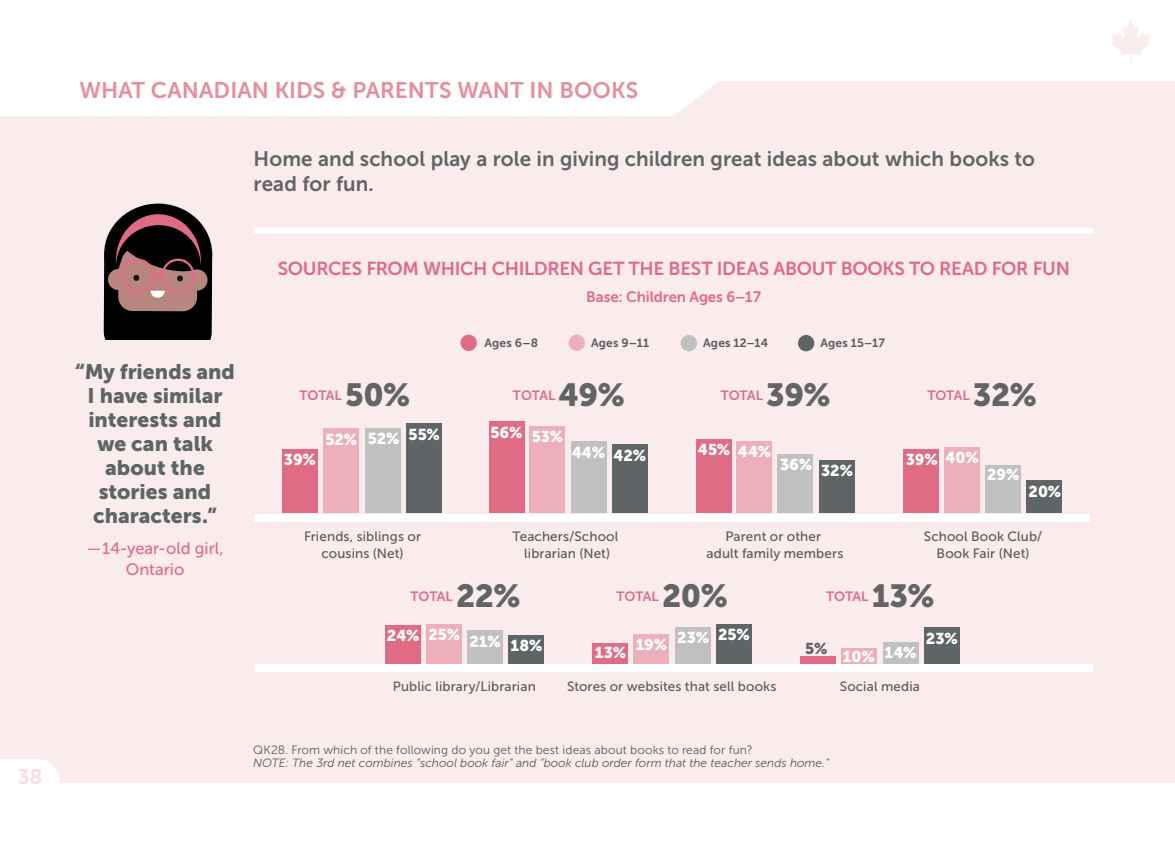
<style>
.page{position:relative;width:1175px;height:864px;background:#fff}
.page>*{position:absolute;margin:0;border:0;box-sizing:border-box;transform-origin:0 0}
.t1{font:31.8px "Museo Sans 900";letter-spacing:-.01em;color:#636466}
.t2{font:22.5px "Museo Sans 700";color:#e68d9e}
.t3{font:21px/25.5px "Museo Sans 700";letter-spacing:.005em;color:#636466}
.t4{font:21px/24px "Museo Sans 900";color:#5f6467;text-align:center}
.t5{font:21px "Museo Sans 700";color:#f6dddf}
.t6{font:18.75px "Museo Sans 700";letter-spacing:-.015em;color:#e06b85}
.t7{font:16.5px/21px "Museo Sans 500";color:#e06b85;text-align:center}
.t8{font:15.75px "Museo Sans 900";color:#fff}
.t9{font:15.75px "Museo Sans 900";color:#636466}
.t10{font:15px "Museo Sans 700";letter-spacing:-.005em;color:#e06b85}
.t11{font:13.5px/16.5px "Museo Sans 500";letter-spacing:.01em;color:#58595b;text-align:center}
.t12{font:13.5px "Museo Sans 700";letter-spacing:-.005em;color:#e06b85}
.t13{font:italic 12px "Museo Sans 300";color:#58595b}
.t14{font:12px "Museo Sans 300";letter-spacing:.015em;color:#58595b}
.t15{font:12px "Museo Sans 700";letter-spacing:.015em;color:#58595b}
</style>
<div class="page">
<div style="left:0;top:81px;width:1174px;height:702px;background:#faeced"></div>
<svg style="left:1111px;top:21px;width:39px;height:44px"></svg>
<div style="left:253px;top:228px;width:840px;height:6px;background:#fff"></div>
<div style="left:406px;top:423px;width:35px;height:90px;background:#5f6467"></div>
<div style="left:612px;top:444px;width:35px;height:69px;background:#5f6467"></div>
<div style="left:818px;top:461px;width:36px;height:52px;background:#5f6467"></div>
<div style="left:1026px;top:480px;width:36px;height:33px;background:#5f6467"></div>
<div style="left:508px;top:635px;width:36px;height:30px;background:#5f6467"></div>
<div style="left:715px;top:624px;width:36px;height:41px;background:#5f6467"></div>
<div style="left:923px;top:627px;width:36px;height:38px;background:#5f6467"></div>
<div style="left:365px;top:428px;width:36px;height:85px;background:#c1c0c1"></div>
<div style="left:571px;top:441px;width:36px;height:72px;background:#c1c0c1"></div>
<div style="left:777px;top:454px;width:36px;height:59px;background:#c1c0c1"></div>
<div style="left:985px;top:465px;width:36px;height:48px;background:#c1c0c1"></div>
<div style="left:467px;top:630px;width:36px;height:35px;background:#c1c0c1"></div>
<div style="left:674px;top:627px;width:36px;height:38px;background:#c1c0c1"></div>
<div style="left:883px;top:642px;width:36px;height:23px;background:#c1c0c1"></div>
<div style="left:323px;top:428px;width:36px;height:85px;background:#edb0ba"></div>
<div style="left:529px;top:426px;width:36px;height:87px;background:#edb0ba"></div>
<div style="left:736px;top:441px;width:36px;height:72px;background:#edb0ba"></div>
<div style="left:944px;top:447px;width:36px;height:66px;background:#edb0ba"></div>
<div style="left:426px;top:624px;width:36px;height:41px;background:#edb0ba"></div>
<div style="left:633px;top:634px;width:36px;height:31px;background:#edb0ba"></div>
<div style="left:840px;top:648px;width:36px;height:17px;background:#edb0ba"></div>
<div style="left:282px;top:449px;width:36px;height:64px;background:#e06b85"></div>
<div style="left:488px;top:421px;width:36px;height:92px;background:#e06b85"></div>
<div style="left:695px;top:439px;width:36px;height:74px;background:#e06b85"></div>
<div style="left:903px;top:449px;width:36px;height:64px;background:#e06b85"></div>
<div style="left:385px;top:625px;width:36px;height:40px;background:#e06b85"></div>
<div style="left:592px;top:643px;width:36px;height:22px;background:#e06b85"></div>
<div style="left:800px;top:656px;width:35px;height:9px;background:#e06b85"></div>
<div style="left:254px;top:664px;width:838px;height:8px;background:#fff"></div>
<div style="left:254px;top:514px;width:836px;height:7px;background:#fff"></div>
<div style="left:460px;top:335px;width:17px;height:16px;background:#e06b85;border-radius:50%"></div>
<div style="left:568px;top:335px;width:17px;height:16px;background:#edb0ba;border-radius:50%"></div>
<div style="left:680px;top:335px;width:17px;height:16px;background:#c1c0c1;border-radius:50%"></div>
<div style="left:798px;top:335px;width:16px;height:16px;background:#5f6467;border-radius:50%"></div>
<svg style="left:104px;top:203px;width:108px;height:136px"></svg>
<svg style="left:0;top:759px;width:60px;height:24px"></svg>
<div style="left:0;top:81px;width:718px;height:35px;background:#fff"></div>
<h3 class="t5" style="left:18px;top:765px;width:26px">38</h3>
<h2 class="t2" style="left:80px;top:78px;width:560px">WHAT CANADIAN KIDS &amp; PARENTS WANT IN BOOKS</h2>
<h3 class="t3" style="left:253px;top:146px;width:783px">Home and school play a role in giving children great ideas about which books to read for fun.</h3>
<h3 class="t6" style="left:278px;top:258px;width:793px">SOURCES FROM WHICH CHILDREN GET THE BEST IDEAS ABOUT BOOKS TO READ FOR FUN</h3>
<p class="t10" style="left:586px;top:288px;width:177px">Base: Children Ages 6–17</p>
<h3 class="t4" style="left:75px;top:359px;width:161px">“My friends and<br>I have similar interests and we can talk about the stories and characters.”</h3>
<p class="t7" style="left:86px;top:538px;width:139px">— 14-year-old girl,<br>Ontario</p>
<p class="t12" style="left:299px;top:388px;width:44px">TOTAL</p>
<h1 class="t1" style="left:345px;top:377px;width:67px">50%</h1>
<p class="t15" style="left:484px;top:336px;width:55px">Ages 6–8</p>
<p class="t15" style="left:591px;top:336px;width:60px">Ages 9–11</p>
<p class="t15" style="left:703px;top:336px;width:67px">Ages 12–14</p>
<p class="t15" style="left:820px;top:336px;width:66px">Ages 15–17</p>
<p class="t12" style="left:513px;top:388px;width:44px">TOTAL</p>
<h1 class="t1" style="left:558px;top:377px;width:68px">49%</h1>
<p class="t12" style="left:720px;top:388px;width:44px">TOTAL</p>
<h1 class="t1" style="left:766px;top:377px;width:66px">39%</h1>
<p class="t12" style="left:927px;top:388px;width:44px">TOTAL</p>
<h1 class="t1" style="left:973px;top:377px;width:65px">32%</h1>
<p class="t8" style="left:284px;top:450px;width:34px">39%</p>
<p class="t8" style="left:325px;top:429px;width:116px">52% 52% 55%</p>
<p class="t8" style="left:490px;top:426px;width:74px">56% 53%</p>
<p class="t8" style="left:572px;top:445px;width:76px">44% 42%</p>
<p class="t8" style="left:698px;top:442px;width:75px">45% 44%</p>
<p class="t8" style="left:780px;top:458px;width:74px">36% 32%</p>
<p class="t8" style="left:905px;top:450px;width:74px">39% 40%</p>
<p class="t8" style="left:987px;top:466px;width:34px">29%</p>
<p class="t8" style="left:1028px;top:483px;width:34px">20%</p>
<p class="t11" style="left:512px;top:529px;width:107px">Teachers/School librarian (Net)</p>
<p class="t11" style="left:304px;top:529px;width:118px">Friends, siblings or cousins (Net)</p>
<p class="t11" style="left:706px;top:529px;width:138px">Parent or other<br>adult family members</p>
<p class="t11" style="left:923px;top:529px;width:120px">School Book Club/<br>Book Fair (Net)</p>
<p class="t12" style="left:410px;top:589px;width:44px">TOTAL</p>
<h1 class="t1" style="left:456px;top:578px;width:66px">22%</h1>
<p class="t8" style="left:387px;top:630px;width:157px">24% 25% 21% 18%</p>
<p class="t12" style="left:616px;top:589px;width:44px">TOTAL</p>
<h1 class="t1" style="left:662px;top:578px;width:67px">20%</h1>
<p class="t12" style="left:826px;top:589px;width:44px">TOTAL</p>
<h1 class="t1" style="left:871px;top:578px;width:64px">13%</h1>
<p class="t8" style="left:595px;top:644px;width:33px">13%</p>
<p class="t8" style="left:677px;top:627px;width:74px">23% 25%</p>
<p class="t8" style="left:635px;top:635px;width:33px">19%</p>
<p class="t9" style="left:805px;top:639px;width:24px">5%</p>
<p class="t8" style="left:843px;top:645px;width:75px">10% 14%</p>
<p class="t8" style="left:926px;top:629px;width:33px">23%</p>
<p class="t11" style="left:393px;top:678px;width:144px">Public library/Librarian</p>
<p class="t11" style="left:567px;top:678px;width:211px">Stores or websites that sell books</p>
<p class="t11" style="left:839px;top:678px;width:82px">Social media</p>
<p class="t14" style="left:253px;top:743px;width:501px">QK28. From which of the following do you get the best ideas about books to read for fun?</p>
<p class="t13" style="left:253px;top:757px;width:577px">NOTE: The 3rd net combines “school book fair” and “book club order form that the teacher sends home.”</p>
</div>
